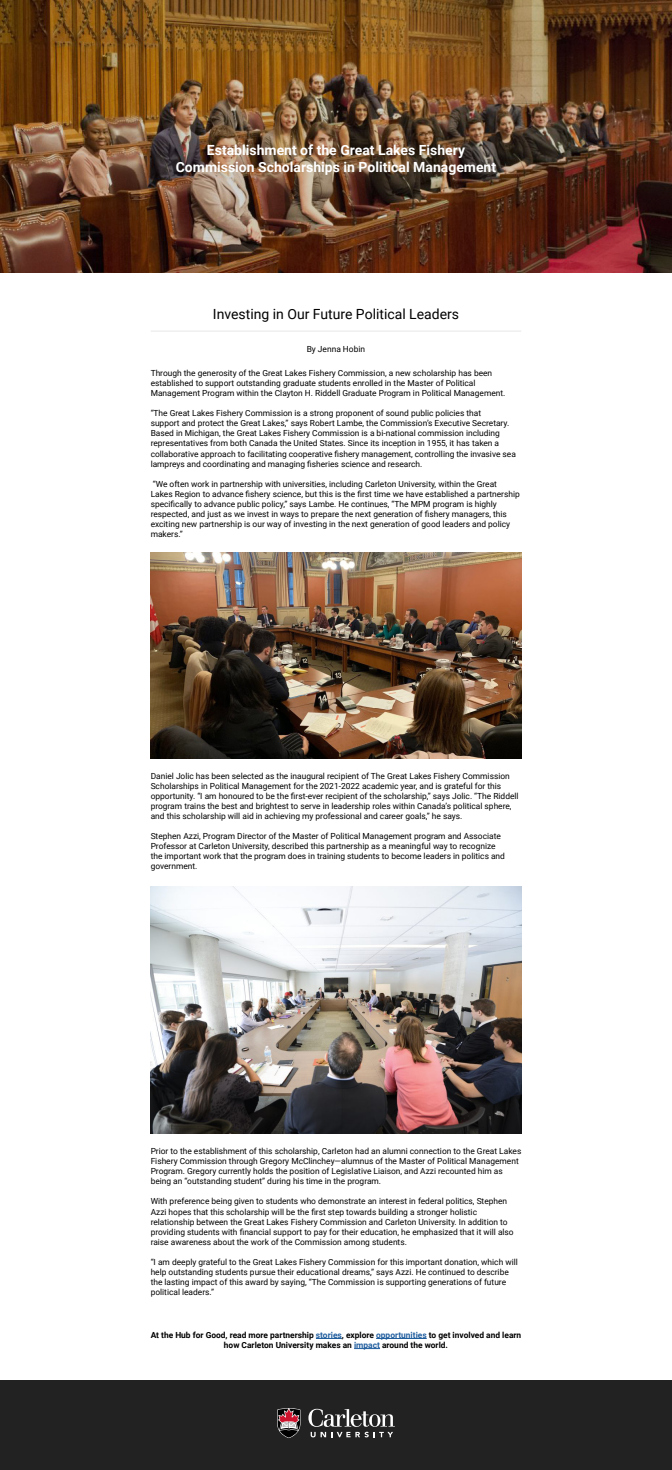
<style>
.page{position:relative;width:672px;height:1470px;background:#fff}
.page>*{position:absolute;margin:0;border:0;box-sizing:border-box;transform-origin:0 0}
.t1{font:700 14px/16.8px "Roboto";color:#fff;text-align:center}
.t2{font:14px "Roboto";color:#000}
.t3{font:8.4px/10.1px "Roboto";color:#000}
.t4{font:700 8.4px/10.1px "Roboto";color:#000;text-align:center}
.s1{color:#215e9e}
</style>
<div class="page">
<img style="left:0;top:0;width:672px;height:273px">
<hr style="left:151px;top:331px;width:370px;height:1px;background:#000">
<img style="left:151px;top:553px;width:370px;height:205px">
<img style="left:151px;top:886px;width:370px;height:248px">
<svg style="left:316px;top:1338px;width:26px;height:1px"></svg>
<hr style="left:376px;top:1338px;width:51px;height:1px;background:#215e9e">
<svg style="left:354px;top:1348px;width:26px;height:1px"></svg>
<div style="left:0;top:1380px;width:672px;height:90px;background:#222"></div>
<svg style="left:308px;top:1409px;width:87px;height:28px"></svg>
<svg style="left:277px;top:1408px;width:23px;height:30px"></svg>
<h1 class="t1" style="left:176px;top:141px;width:322px">Establishment of the Great Lakes Fishery<br>Commission Scholarships in Political Management</h1>
<h1 class="t2" style="left:213px;top:304px;width:248px">Investing in Our Future Political Leaders</h1>
<p class="t3" style="left:307px;top:344px;width:60px">By Jenna Hobin</p>
<p class="t3" style="left:151px;top:368px;width:356px">Through the generosity of the Great Lakes Fishery Commission, a new scholarship has been established to support outstanding graduate students enrolled in the Master of Political<br>Management Program within the Clayton H. Riddell Graduate Program in Political Management.</p>
<p class="t3" style="left:151px;top:408px;width:367px">“The Great Lakes Fishery Commission is a strong proponent of sound public policies that<br>support and protect the Great Lakes,” says Robert Lambe, the Commission’s Executive Secretary.<br>Based in Michigan, the Great Lakes Fishery Commission is a bi-national commission including representatives from both Canada the United States. Since its inception in 1955, it has taken a collaborative approach to facilitating cooperative fishery management, controlling the invasive sea lampreys and coordinating and managing fisheries science and research.</p>
<p class="t3" style="left:151px;top:478px;width:371px">“We often work in partnership with universities, including Carleton University, within the Great<br>Lakes Region to advance fishery science, but this is the first time we have established a partnership specifically to advance public policy,” says Lambe. He continues, “The MPM program is highly respected, and just as we invest in ways to prepare the next generation of fishery managers, this exciting new partnership is our way of investing in the next generation of good leaders and policy makers.”</p>
<p class="t3" style="left:151px;top:770px;width:369px">Daniel Jolic has been selected as the inaugural recipient of The Great Lakes Fishery Commission Scholarships in Political Management for the 2021-2022 academic year, and is grateful for this opportunity. “I am honoured to be the first-ever recipient of the scholarship,” says Jolic. “The Riddell program trains the best and brightest to serve in leadership roles within Canada’s political sphere, and this scholarship will aid in achieving my professional and career goals,” he says.</p>
<p class="t3" style="left:151px;top:831px;width:356px">Stephen Azzi, Program Director of the Master of Political Management program and Associate Professor at Carleton University, described this partnership as a meaningful way to recognize the important work that the program does in training students to become leaders in politics and government.</p>
<p class="t3" style="left:151px;top:1146px;width:372px">Prior to the establishment of this scholarship, Carleton had an alumni connection to the Great Lakes Fishery Commission through Gregory McClinchey—alumnus of the Master of Political Management Program. Gregory currently holds the position of Legislative Liaison, and Azzi recounted him as being an “outstanding student” during his time in the program.</p>
<p class="t3" style="left:151px;top:1196px;width:365px">With preference being given to students who demonstrate an interest in federal politics, Stephen Azzi hopes that this scholarship will be the first step towards building a stronger holistic relationship between the Great Lakes Fishery Commission and Carleton University. In addition to providing students with financial support to pay for their education, he emphasized that it will also raise awareness about the work of the Commission among students.</p>
<p class="t3" style="left:151px;top:1257px;width:369px">“I am deeply grateful to the Great Lakes Fishery Commission for this important donation, which will help outstanding students pursue their educational dreams,” says Azzi. He continued to describe the lasting impact of this award by saying, “The Commission is supporting generations of future political leaders.”</p>
<p class="t4" style="left:151px;top:1330px;width:372px">At the Hub for Good, read more partnership <span class="s1">stories</span>, explore <span class="s1">opportunities</span> to get involved and learn how Carleton University makes an <span class="s1">impact</span> around the world.</p>
</div>
